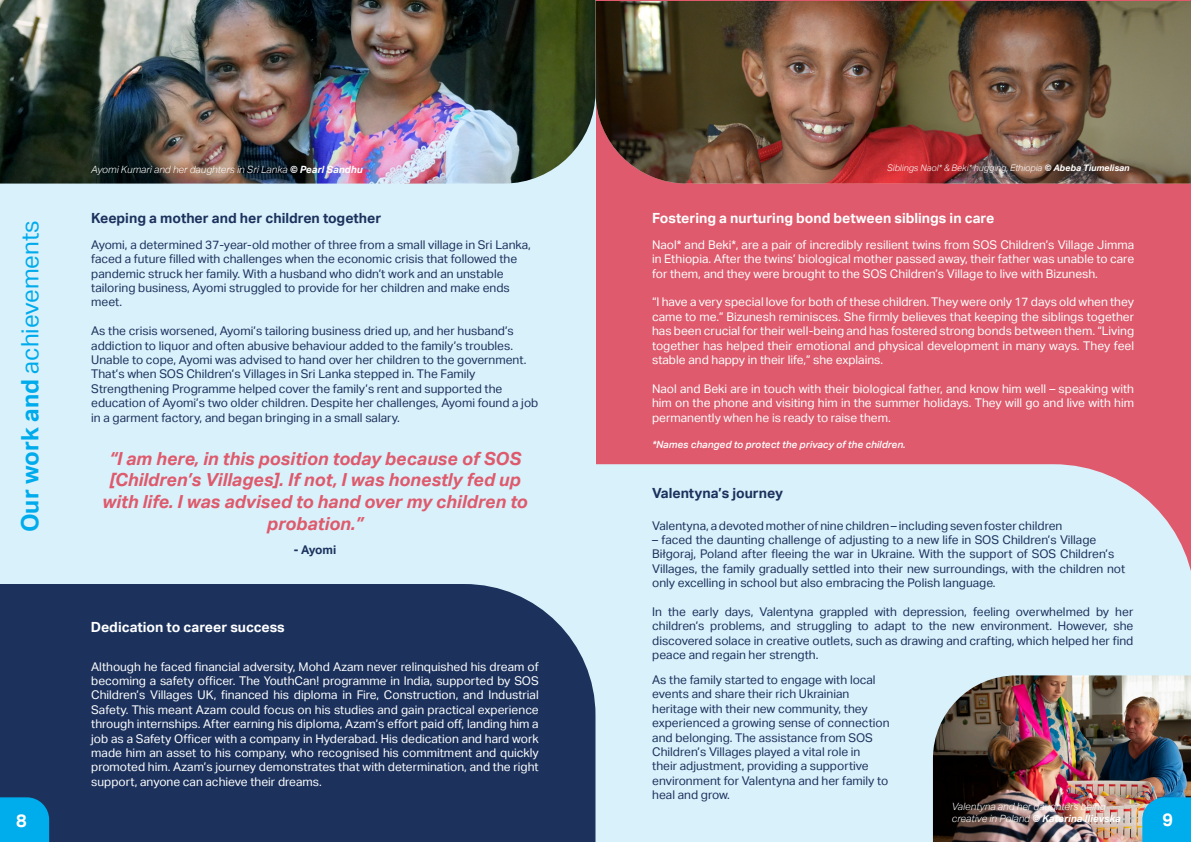
<style>
.page{position:relative;width:1191px;height:842px;background:#fff}
.page>*{position:absolute;margin:0;border:0;box-sizing:border-box;transform-origin:0 0}
.t1{font:24px "Aktiv Grotesk";color:#00abec}
.t2{font:italic 700 18px/21.6px "Aktiv Grotesk";color:#de5a6c;text-align:center}
.t3{font:700 18px "Aktiv Grotesk";color:#fff}
.t4{font:700 14px "Aktiv Grotesk";color:#fff}
.t5{font:700 14px "Aktiv Grotesk";color:#1c325d}
.t6{font:12px/14.4px "Aktiv Grotesk";color:#1c325d}
.t7{font:12px/14.4px "Aktiv Grotesk";color:#fff;text-align:justify}
.t8{font:700 12px "Aktiv Grotesk";letter-spacing:-.015em;color:#1c325d}
.t9{font:italic 300 10px/12px "Aktiv Grotesk";color:#fff}
.t10{font:italic 500 10px "Aktiv Grotesk";color:#fff}
.t11{font:italic 300 9px "Aktiv Grotesk";color:#fff}
.s1{font-weight:700}
</style>
<div class="page">
<div style="left:595px;top:0;width:595px;height:842px;background:#de5a6c"></div>
<div style="left:0;top:1px;width:596px;height:841px;background:#d9f1fb"></div>
<div style="left:596px;top:464px;width:595px;height:378px;background:#d9f1fb"></div>
<img style="left:0;top:0;width:1191px;height:184px">
<div style="left:0;top:584px;width:595px;height:258px;background:#1c325d"></div>
<img style="left:595px;top:1px;width:596px;height:183px">
<img style="left:933px;top:675px;width:258px;height:167px">
<svg style="left:0;top:797px;width:49px;height:45px"></svg>
<svg style="left:1142px;top:797px;width:49px;height:45px"></svg>
<p class="t9" style="left:91px;top:164px;width:273px">Ayomi Kumari and her daughters in Sri Lanka <span class="s1">© Pearl Sandhu</span></p>
<p class="t11" style="left:887px;top:162px;width:244px">Siblings Naol* &amp; Beki* hugging, Ethiopia <span class="s1">© Abeba Tiumelisan</span></p>
<p class="t5" style="left:91px;top:210px;width:292px">Keeping a mother and her children together</p>
<p class="t6" style="left:91px;top:237px;width:441px">Ayomi, a determined 37-year-old mother of three from a small village in Sri Lanka, faced a future filled with challenges when the economic crisis that followed the pandemic struck her family. With a husband who didn’t work and an unstable tailoring business, Ayomi struggled to provide for her children and make ends meet.</p>
<p class="t6" style="left:91px;top:324px;width:449px">As the crisis worsened, Ayomi’s tailoring business dried up, and her husband’s addiction to liquor and often abusive behaviour added to the family’s troubles.<br>Unable to cope, Ayomi was advised to hand over her children to the government.<br>That’s when SOS Children’s Villages in Sri Lanka stepped in. The Family Strengthening Programme helped cover the family’s rent and supported the education of Ayomi’s two older children. Despite her challenges, Ayomi found a job in a garment factory, and began bringing in a small salary.</p>
<p class="t2" style="left:102px;top:448px;width:427px">“I am here, in this position today because of SOS [Children’s Villages]. If not, I was honestly fed up with life. I was advised to hand over my children to probation.”</p>
<p class="t8" style="left:294px;top:542px;width:44px">- Ayomi</p>
<p class="t4" style="left:652px;top:210px;width:344px">Fostering a nurturing bond between siblings in care</p>
<p class="t1" style="left:16px;top:532px;width:313px;rotate:-90deg"><span class="s1">Our work and</span> achievements</p>
<p class="t7" style="left:652px;top:237px;width:483px">Naol* and Beki*, are a pair of incredibly resilient twins from SOS Children’s Village Jimma in Ethiopia. After the twins’ biological mother passed away, their father was unable to care for them, and they were brought to the SOS Children’s Village to live with Bizunesh.</p>
<p class="t7" style="left:652px;top:295px;width:483px">“I have a very special love for both of these children. They were only 17 days old when they came to me.” Bizunesh reminisces. She firmly believes that keeping the siblings together has been crucial for their well-being and has fostered strong bonds between them. “Living together has helped their emotional and physical development in many ways. They feel stable and happy in their life,” she explains.</p>
<p class="t7" style="left:652px;top:381px;width:483px">Naol and Beki are in touch with their biological father, and know him well – speaking with him on the phone and visiting him in the summer holidays. They will go and live with him permanently when he is ready to raise them.</p>
<p class="t10" style="left:652px;top:439px;width:255px">*Names changed to protect the privacy of the children.</p>
<p class="t5" style="left:652px;top:485px;width:132px">Valentyna’s journey</p>
<p class="t6" style="left:652px;top:518px;width:412px">Valentyna, a devoted mother of nine children – including seven foster children</p>
<p class="t6" style="left:652px;top:532px;width:474px">– faced the daunting challenge of adjusting to a new life in SOS Children’s Village Biłgoraj, Poland after fleeing the war in Ukraine. With the support of SOS Children’s Villages, the family gradually settled into their new surroundings, with the children not only excelling in school but also embracing the Polish language.</p>
<p class="t6" style="left:652px;top:604px;width:483px;text-align:justify">In the early days, Valentyna grappled with depression, feeling overwhelmed by her children’s problems, and struggling to adapt to the new environment. However, she discovered solace in creative outlets, such as drawing and crafting, which helped her find peace and regain her strength.</p>
<p class="t6" style="left:652px;top:673px;width:239px">As the family started to engage with local events and share their rich Ukrainian heritage with their new community, they experienced a growing sense of connection and belonging. The assistance from SOS Children’s Villages played a vital role in<br>their adjustment, providing a supportive environment for Valentyna and her family to heal and grow.</p>
<p class="t4" style="left:91px;top:619px;width:195px">Dedication to career success</p>
<p class="t7" style="left:91px;top:659px;width:449px">Although he faced financial adversity, Mohd Azam never relinquished his dream of becoming a safety officer. The YouthCan! programme in India, supported by SOS Children’s Villages UK, financed his diploma in Fire, Construction, and Industrial Safety. This meant Azam could focus on his studies and gain practical experience through internships. After earning his diploma, Azam’s effort paid off, landing him a job as a Safety Officer with a company in Hyderabad. His dedication and hard work made him an asset to his company, who recognised his commitment and quickly promoted him. Azam’s journey demonstrates that with determination, and the right support, anyone can achieve their dreams.</p>
<p class="t9" style="left:952px;top:800px;width:170px">Valentyna and her daughters being creative in Poland <span class="s1">© Katerina Ilievska</span></p>
<p class="t3" style="left:16px;top:810px;width:12px">8</p>
<p class="t3" style="left:1162px;top:809px;width:12px">9</p>
</div>
